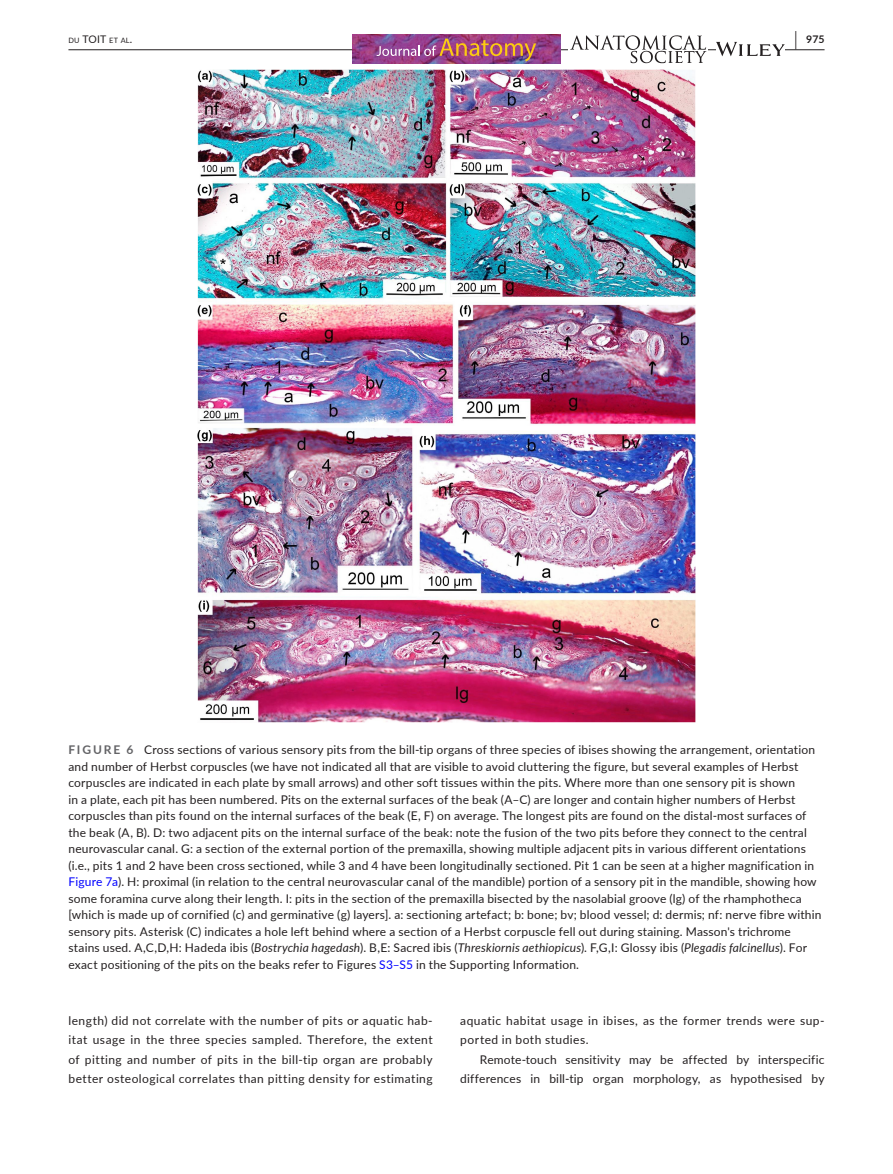
<style>
.page{position:relative;width:893px;height:1174px;background:#fff}
.page>*{position:absolute;margin:0;border:0;box-sizing:border-box;transform-origin:0 0}
.t1{font:12px/16.5px "Lato";letter-spacing:.015em;color:#231f20;text-align:justify}
.t2{font:12px/19.5px "Lato";letter-spacing:.04em;color:#231f20}
.t3{font:700 10.5px "Lato";color:#231f20}
.t4{font:7.35px "Lato";color:#231f20}
.s1{font-size:10.5px}
.s2{font-size:19.5px}
.s3{font-weight:700;color:#636366}
.s4{color:#00f}
.s5{font-style:italic}
</style>
<div class="page">
<hr style="left:68px;top:49px;width:756px;height:1px;background:#231f20">
<img style="left:352px;top:34px;width:209px;height:30px">
<img style="left:376px;top:39px;width:160px;height:22px">
<img style="left:568px;top:35px;width:140px;height:29px">
<svg style="left:716px;top:42px;width:69px;height:14px"></svg>
<img style="left:198px;top:69px;width:497px;height:653px">
<p class="t4" style="left:68px;top:35px;width:65px">DU <span class="s1">TOIT</span> ET AL<span class="s1">.</span></p>
<p class="t3" style="left:795px;top:31px;width:31px"><span class="s2">|</span> 975</p>
<p class="t1" style="left:68px;top:741px;width:754px;text-align:left"><span class="s3">FIGURE 6</span> Cross sections of various sensory pits from the bill-tip organs of three species of ibises showing the arrangement, orientation and number of Herbst corpuscles (we have not indicated all that are visible to avoid cluttering the figure, but several examples of Herbst corpuscles are indicated in each plate by small arrows) and other soft tissues within the pits. Where more than one sensory pit is shown<br>in a plate, each pit has been numbered. Pits on the external surfaces of the beak (A–C) are longer and contain higher numbers of Herbst corpuscles than pits found on the internal surfaces of the beak (E, F) on average. The longest pits are found on the distal-most surfaces of the beak (A, B). D: two adjacent pits on the internal surface of the beak: note the fusion of the two pits before they connect to the central neurovascular canal. G: a section of the external portion of the premaxilla, showing multiple adjacent pits in various different orientations (i.e., pits 1 and 2 have been cross sectioned, while 3 and 4 have been longitudinally sectioned. Pit 1 can be seen at a higher magnification in <span class="s4">Figure 7a</span>). H: proximal (in relation to the central neurovascular canal of the mandible) portion of a sensory pit in the mandible, showing how some foramina curve along their length. I: pits in the section of the premaxilla bisected by the nasolabial groove (lg) of the rhamphotheca [which is made up of cornified (c) and germinative (g) layers]. a: sectioning artefact; b: bone; bv; blood vessel; d: dermis; nf: nerve fibre within sensory pits. Asterisk (C) indicates a hole left behind where a section of a Herbst corpuscle fell out during staining. Masson's trichrome stains used. A,C,D,H: Hadeda ibis (<span class="s5">Bostrychia hagedash</span>). B,E: Sacred ibis (<span class="s5">Threskiornis aethiopicus</span>). F,G,I: Glossy ibis (<span class="s5">Plegadis falcinellus</span>). For exact positioning of the pits on the beaks refer to Figures <span class="s4">S3–S5</span> in the Supporting Information.</p>
<p class="t1" style="left:68px;top:1010px;width:366px;line-height:19.5px">length) did not correlate with the number of pits or aquatic hab&shy;itat usage in the three species sampled. Therefore, the extent of pitting and number of pits in the bill-tip organ are probably better osteological correlates than pitting density for estimating</p>
<p class="t2" style="left:460px;top:1010px;width:366px">aquatic habitat usage in ibises, as the former trends were sup&shy;ported in both studies.</p>
<p class="t1" style="left:460px;top:1049px;width:366px;line-height:19.5px;text-align:right">Remote-touch sensitivity may be affected by interspecific differences in bill-tip organ morphology, as hypothesised by</p>
</div>
